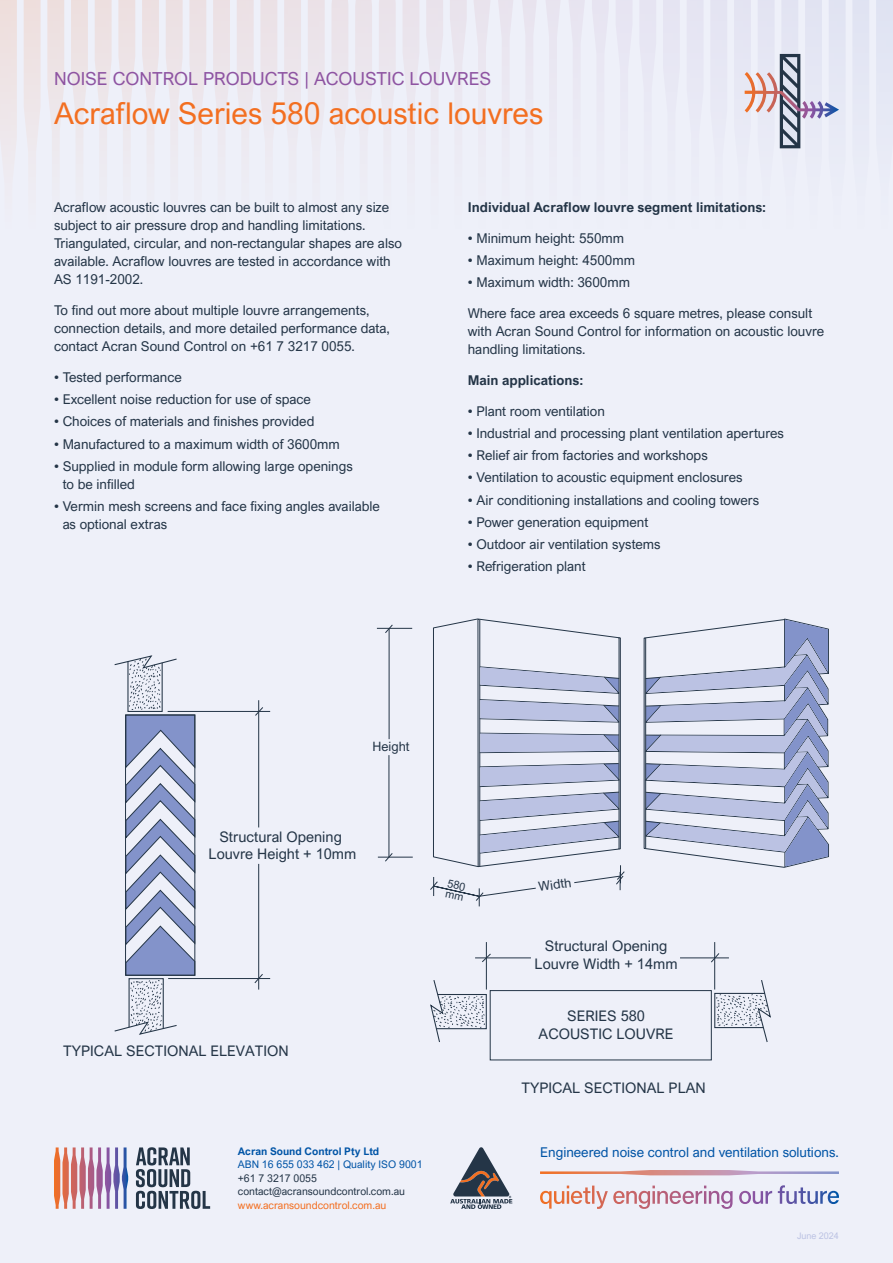
<style>
.page{position:relative;width:893px;height:1263px;background:#eef0f9}
.page>*{position:absolute;margin:0;border:0;box-sizing:border-box;transform-origin:0 0}
.t1{font:30px "Arial Nova";color:#f36f21}
.t2{font:18px "Arial Nova";color:#8e54a2}
.t3{font:14.55px/17.5px "Arial Nova";color:#243547;text-align:center}
.t4{font:13.5px/18px "Arial Nova";color:#243547}
.t5{font:700 13.5px "Arial Nova";color:#243547}
.t6{font:13.5px "Arial Nova";color:#0054a6}
.t7{font:12.9px "Arial Nova";color:#243547}
.t8{font:10.95px/9.6px "Arial Nova";color:#243547}
.t9{font:10.5px/13.5px "Arial Nova";color:#243547}
.t10{font:10.5px "Arial Nova";color:#0054a6}
.t11{font:10.5px "Arial Nova";color:#f36f21}
.t12{font:700 10.5px "Arial Nova";color:#0054a6}
.t13{font:9px "Arial Nova";color:#bbc2e3}
</style>
<div class="page">
<svg style="left:0;top:0;width:893px;height:157px"></svg>
<svg style="left:136px;top:1147px;width:74px;height:62px"></svg>
<svg style="left:54px;top:1147px;width:74px;height:62px"></svg>
<svg style="left:567px;top:1185px;width:272px;height:24px"></svg>
<svg style="left:450px;top:1147px;width:62px;height:62px"></svg>
<svg style="left:540px;top:1170px;width:299px;height:5px"></svg>
<svg style="left:745px;top:54px;width:94px;height:94px"></svg>
<hr style="left:168px;top:711px;width:102px;height:1px;background:#243547">
<svg style="left:254px;top:706px;width:10px;height:11px"></svg>
<hr style="left:258px;top:700px;width:1px;height:127px;background:#243547">
<hr style="left:258px;top:864px;width:1px;height:125px;background:#243547">
<hr style="left:168px;top:978px;width:102px;height:1px;background:#243547">
<svg style="left:254px;top:973px;width:9px;height:11px"></svg>
<svg style="left:114px;top:655px;width:82px;height:380px"></svg>
<div style="left:490px;top:990px;width:222px;height:70px;border:1px solid #243547"></div>
<hr style="left:486px;top:942px;width:1px;height:47px;background:#243547">
<hr style="left:714px;top:942px;width:1px;height:47px;background:#243547">
<svg style="left:481px;top:953px;width:11px;height:10px"></svg>
<hr style="left:475px;top:957px;width:56px;height:1px;background:#243547">
<hr style="left:680px;top:957px;width:49px;height:1px;background:#243547">
<svg style="left:710px;top:952px;width:10px;height:11px"></svg>
<svg style="left:430px;top:979px;width:57px;height:63px"></svg>
<svg style="left:714px;top:979px;width:57px;height:63px"></svg>
<hr style="left:378px;top:857px;width:35px;height:1px;background:#243547">
<svg style="left:384px;top:852px;width:10px;height:10px"></svg>
<hr style="left:377px;top:628px;width:35px;height:1px;background:#243547">
<svg style="left:384px;top:624px;width:10px;height:10px"></svg>
<hr style="left:389px;top:628px;width:1px;height:111px;background:#243547">
<hr style="left:388px;top:755px;width:1px;height:102px;background:#243547">
<svg style="left:430px;top:618px;width:195px;height:288px"></svg>
<svg style="left:643px;top:618px;width:186px;height:250px"></svg>
<h2 class="t2" style="left:54px;top:68px;width:439px">NOISE CONTROL PRODUCTS | ACOUSTIC LOUVRES</h2>
<h1 class="t1" style="left:54px;top:96px;width:491px">Acraflow Series 580 acoustic louvres</h1>
<p class="t4" style="left:54px;top:198px;width:349px">Acraflow acoustic louvres can be built to almost any size subject to air pressure drop and handling limitations.<br>Triangulated, circular, and non-rectangular shapes are also available. Acraflow louvres are tested in accordance with AS 1191-2002.</p>
<p class="t4" style="left:54px;top:301px;width:337px">To find out more about multiple louvre arrangements, connection details, and more detailed performance data, contact Acran Sound Control on +61 7 3217 0055.</p>
<p class="t4" style="left:54px;top:368px;width:129px">• Tested performance</p>
<p class="t4" style="left:54px;top:390px;width:258px">• Excellent noise reduction for use of space</p>
<p class="t4" style="left:54px;top:412px;width:262px">• Choices of materials and finishes provided</p>
<p class="t4" style="left:54px;top:435px;width:287px">• Manufactured to a maximum width of 3600mm</p>
<p class="t4" style="left:63px;top:457px;width:292px;text-indent:-9px">• Supplied in module form allowing large openings to be infilled</p>
<p class="t4" style="left:63px;top:497px;width:319px;text-indent:-9px">• Vermin mesh screens and face fixing angles available as optional extras</p>
<p class="t5" style="left:468px;top:199px;width:300px">Individual Acraflow louvre segment limitations:</p>
<p class="t4" style="left:468px;top:229px;width:158px">• Minimum height: 550mm</p>
<p class="t4" style="left:468px;top:251px;width:169px">• Maximum height: 4500mm</p>
<p class="t4" style="left:468px;top:274px;width:164px">• Maximum width: 3600mm</p>
<p class="t4" style="left:468px;top:304px;width:358px">Where face area exceeds 6 square metres, please consult with Acran Sound Control for information on acoustic louvre handling limitations.</p>
<p class="t5" style="left:468px;top:372px;width:117px">Main applications:</p>
<p class="t4" style="left:468px;top:402px;width:139px">• Plant room ventilation</p>
<p class="t4" style="left:468px;top:424px;width:318px">• Industrial and processing plant ventilation apertures</p>
<p class="t4" style="left:468px;top:446px;width:241px">• Relief air from factories and workshops</p>
<p class="t4" style="left:468px;top:469px;width:276px">• Ventilation to acoustic equipment enclosures</p>
<p class="t4" style="left:468px;top:491px;width:293px">• Air conditioning installations and cooling towers</p>
<p class="t4" style="left:468px;top:513px;width:182px">• Power generation equipment</p>
<p class="t4" style="left:468px;top:535px;width:194px">• Outdoor air ventilation systems</p>
<p class="t4" style="left:468px;top:558px;width:119px">• Refrigeration plant</p>
<p class="t7" style="left:373px;top:739px;width:39px">Height</p>
<p class="t3" style="left:209px;top:828px;width:149px">Structural Opening<br>Louvre Height + 10mm</p>
<p class="t3" style="left:63px;top:1041px;width:227px">TYPICAL SECTIONAL ELEVATION</p>
<p class="t8" style="left:448px;top:879px;width:20px;rotate:12deg">580 mm</p>
<p class="t7" style="left:538px;top:879px;width:34px;rotate:-8deg">Width</p>
<p class="t3" style="left:535px;top:938px;width:144px">Structural Opening<br>Louvre Width + 14mm</p>
<p class="t3" style="left:539px;top:1007px;width:136px">SERIES 580<br>ACOUSTIC LOUVRE</p>
<p class="t3" style="left:521px;top:1079px;width:186px">TYPICAL SECTIONAL PLAN</p>
<p class="t12" style="left:238px;top:1145px;width:143px">Acran Sound Control Pty Ltd</p>
<p class="t6" style="left:540px;top:1144px;width:300px">Engineered noise control and ventilation solutions.</p>
<p class="t10" style="left:238px;top:1159px;width:186px">ABN 16 655 033 462 | Quality ISO 9001</p>
<p class="t9" style="left:238px;top:1171px;width:169px">+61 7 3217 0055 contact@acransoundcontrol.com.au</p>
<p class="t11" style="left:238px;top:1199px;width:150px">www.acransoundcontrol.com.au</p>
<p class="t13" style="left:797px;top:1231px;width:43px">June 2024</p>
</div>
